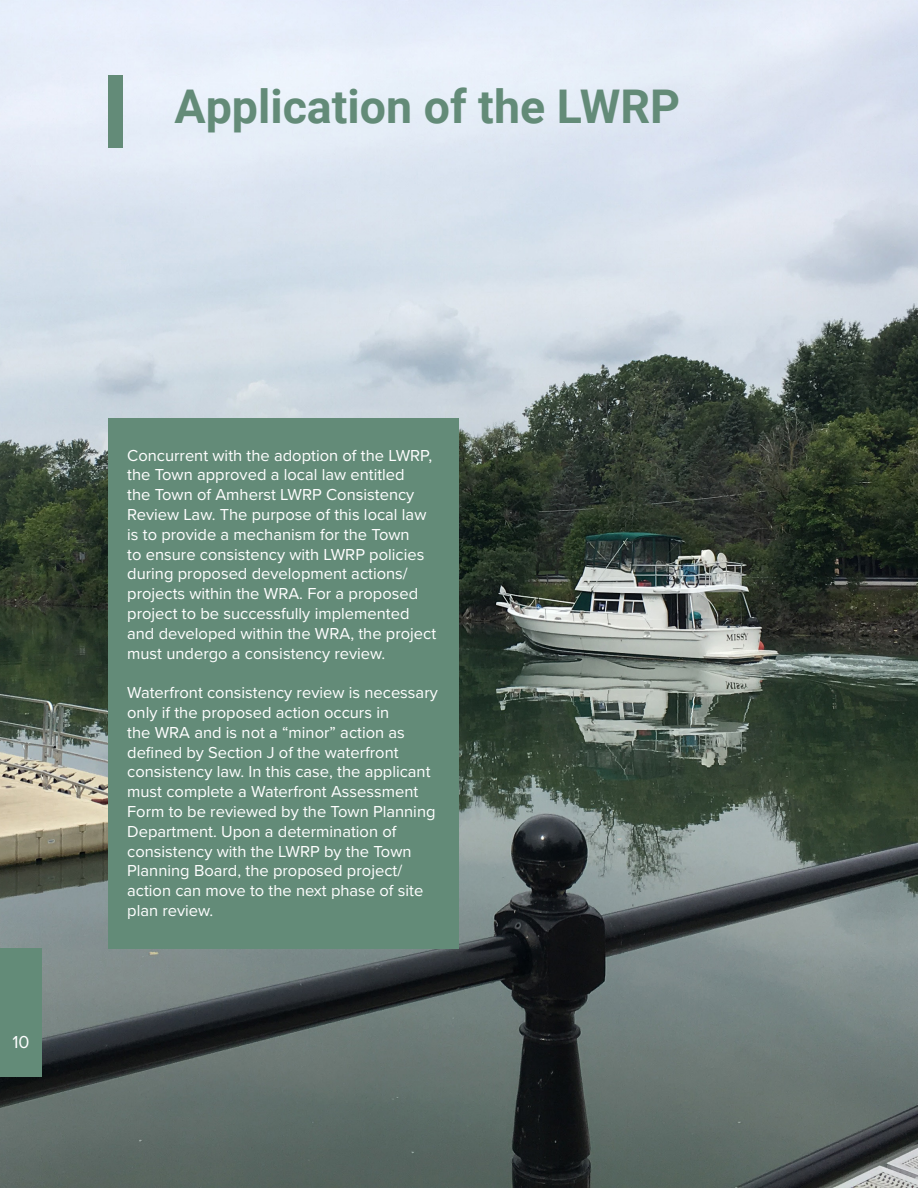
<style>
.page{position:relative;width:918px;height:1188px;background:#fff}
.page>*{position:absolute;margin:0;border:0;box-sizing:border-box;transform-origin:0 0}
.Heading_1{font:700 46.5px "Roboto";color:#638b78}
.t1{font:18px "Proxima Nova";color:#fff}
.Body_-_white{font:16.5px/19.8px "Proxima Nova";color:#fff}
</style>
<div class="page">
<img style="left:0;top:0;width:918px;height:1188px">
<div style="left:108px;top:418px;width:351px;height:530px;background:#638b78"></div>
<div style="left:108px;top:75px;width:14px;height:73px;background:#638b78"></div>
<div style="left:0;top:948px;width:42px;height:129px;background:#638b78"></div>
<p class="Heading_1" style="left:174px;top:74px;width:507px">Application of the LWRP</p>
<p class="t1" style="left:12px;top:1028px;width:19px">10</p>
<p class="Body_-_white" style="left:127px;top:444px;width:311px">Concurrent with the adoption of the LWRP, the Town approved a local law entitled<br>the Town of Amherst LWRP Consistency Review Law. The purpose of this local law is to provide a mechanism for the Town<br>to ensure consistency with LWRP policies during proposed development actions/ projects within the WRA. For a proposed project to be successfully implemented and developed within the WRA, the project must undergo a consistency review.</p>
<p class="Body_-_white" style="left:127px;top:682px;width:312px">Waterfront consistency review is necessary only if the proposed action occurs in<br>the WRA and is not a “minor” action as defined by Section J of the waterfront consistency law. In this case, the applicant must complete a Waterfront Assessment Form to be reviewed by the Town Planning Department. Upon a determination of consistency with the LWRP by the Town Planning Board, the proposed project/ action can move to the next phase of site plan review.</p>
</div>
